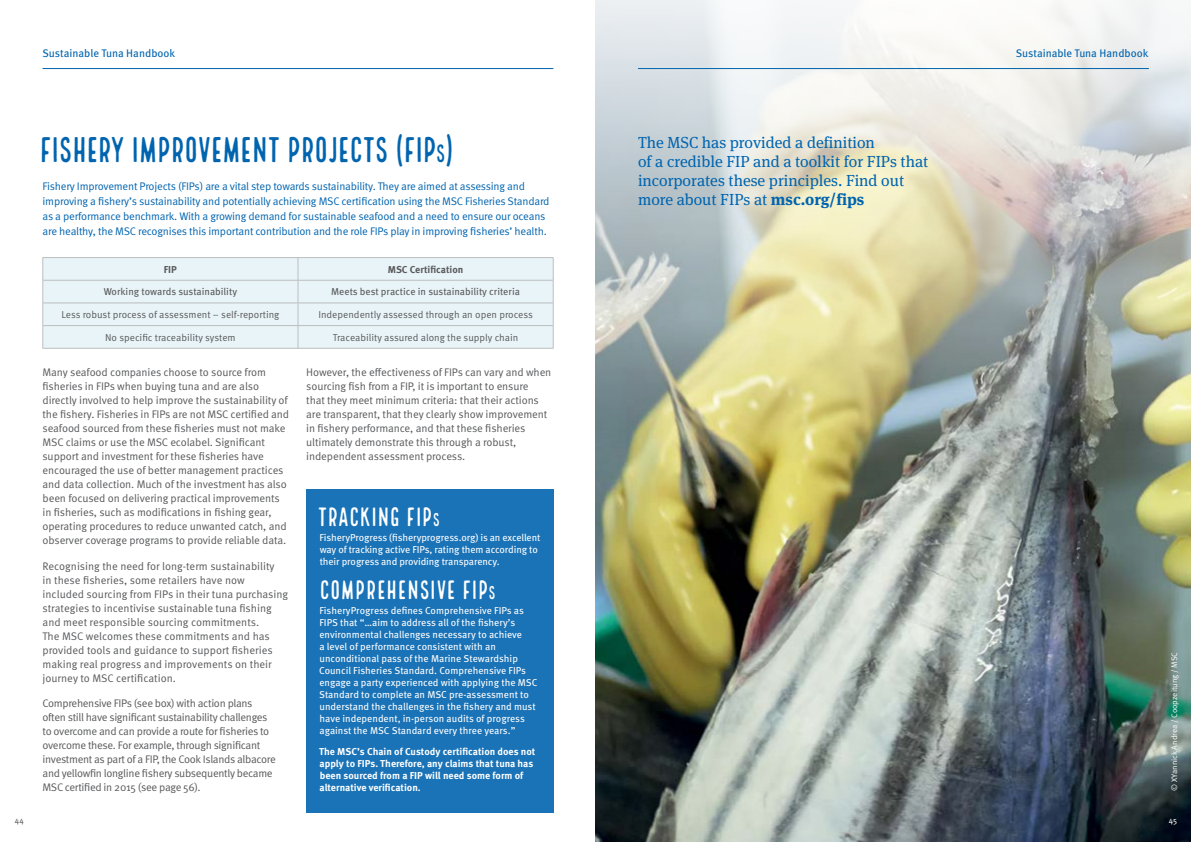
<style>
.page{position:relative;width:1191px;height:842px;background:#fff}
.page>*{position:absolute;margin:0;border:0;box-sizing:border-box;transform-origin:0 0}
.t1{font:35px "Local Brewery Four";letter-spacing:-.04em;color:#0064af}
.t2{font:26px "Local Brewery Four";letter-spacing:-.01em;color:#fff}
.t3{font:16px/19px "Meta Serif Pro";color:#0064af}
.t4{font:11px/14px "Meta Pro";letter-spacing:-.01em;color:#58595b}
.t5{font:11px/15px "Meta Pro";letter-spacing:-.02em;color:#0064af}
.t6{font:11px/14px "Meta Pro";letter-spacing:-.03em;color:#58595b}
.t7{font:11px "Meta Pro";color:#0064af}
.t8{font:10px/12px "Meta Pro";letter-spacing:-.005em;color:#fff}
.t9{font:10px "Meta Pro";color:#58595b}
.t10{font:700 10px/12px "Meta Pro";color:#fff}
.t11{font:10px "Meta Pro";color:#58595b}
.t12{font:700 10px "Meta Pro";color:#58595b}
.t13{font:8px "Meta Pro";color:#fff}
.t14{font:8px "Meta Pro";color:#58595b}
.t15{font:8px "Meta Pro";color:#fff}
.s1{font-size:24.5px}
.s2{font-size:18.2px}
.s3{font-weight:700}
</style>
<div class="page">
<img style="left:595px;top:463px;width:596px;height:379px">
<img style="left:595px;top:0;width:596px;height:463px">
<hr style="left:43px;top:68px;width:510px;height:1px;background:#0064af">
<hr style="left:638px;top:68px;width:510px;height:1px;background:#0064af">
<div style="left:306px;top:490px;width:247px;height:323px;background:#1a73b7"></div>
<div style="left:44px;top:258px;width:509px;height:90px;background:#e9f4f8"></div>
<hr style="left:43px;top:257px;width:255px;height:1px;background:#bcbec0">
<hr style="left:298px;top:257px;width:255px;height:1px;background:#bcbec0">
<hr style="left:43px;top:280px;width:255px;height:1px;background:#bcbec0">
<hr style="left:298px;top:280px;width:255px;height:1px;background:#bcbec0">
<hr style="left:43px;top:303px;width:255px;height:1px;background:#bcbec0">
<hr style="left:298px;top:303px;width:255px;height:1px;background:#bcbec0">
<hr style="left:43px;top:325px;width:255px;height:1px;background:#bcbec0">
<svg style="left:43px;top:258px;width:1px;height:90px"></svg>
<hr style="left:298px;top:325px;width:255px;height:1px;background:#bcbec0">
<svg style="left:298px;top:258px;width:1px;height:90px"></svg>
<svg style="left:553px;top:258px;width:1px;height:90px"></svg>
<hr style="left:43px;top:348px;width:255px;height:1px;background:#bcbec0">
<hr style="left:298px;top:348px;width:255px;height:1px;background:#bcbec0">
<p class="t7" style="left:43px;top:46px;width:134px">Sustainable Tuna Handbook</p>
<p class="t7" style="left:1015px;top:46px;width:134px">Sustainable Tuna Handbook</p>
<p class="t14" style="left:15px;top:815px;width:11px">44</p>
<h1 class="t1" style="left:40px;top:130px;width:416px">FISHERY IMPROVEMENT PROJECTS (FIP<span class="s1">S</span>)</h1>
<p class="t5" style="left:43px;top:179px;width:508px">Fishery Improvement Projects (FIPs) are a vital step towards sustainability. They are aimed at assessing and improving a fishery’s sustainability and potentially achieving MSC certification using the MSC Fisheries Standard as a performance benchmark. With a growing demand for sustainable seafood and a need to ensure our oceans are healthy, the MSC recognises this important contribution and the role FIPs play in improving fisheries’ health.</p>
<p class="t12" style="left:164px;top:263px;width:15px">FIP</p>
<p class="t12" style="left:388px;top:263px;width:77px">MSC Certification</p>
<p class="t11" style="left:104px;top:286px;width:135px">Working towards sustainability</p>
<p class="t11" style="left:331px;top:286px;width:190px">Meets best practice in sustainability criteria</p>
<p class="t9" style="left:61px;top:308px;width:219px">Less robust process of assessment – self-reporting</p>
<p class="t9" style="left:318px;top:308px;width:216px">Independently assessed through an open process</p>
<p class="t9" style="left:105px;top:331px;width:132px">No specific traceability system</p>
<p class="t9" style="left:333px;top:331px;width:187px">Traceability assured along the supply chain</p>
<p class="t4" style="left:43px;top:366px;width:248px">Many seafood companies choose to source from fisheries in FIPs when buying tuna and are also directly involved to help improve the sustainability of the fishery. Fisheries in FIPs are not MSC certified and seafood sourced from these fisheries must not make MSC claims or use the MSC ecolabel. Significant support and investment for these fisheries have encouraged the use of better management practices and data collection. Much of the investment has also been focused on delivering practical improvements in fisheries, such as modifications in fishing gear, operating procedures to reduce unwanted catch, and observer coverage programs to provide reliable data.</p>
<p class="t4" style="left:43px;top:559px;width:247px">Recognising the need for long-term sustainability<br>in these fisheries, some retailers have now included sourcing from FIPs in their tuna purchasing strategies to incentivise sustainable tuna fishing and meet responsible sourcing commitments.<br>The MSC welcomes these commitments and has provided tools and guidance to support fisheries making real progress and improvements on their journey to MSC certification.</p>
<p class="t6" style="left:43px;top:697px;width:235px">Comprehensive FIPs (see box) with action plans often still have significant sustainability challenges to overcome and can provide a route for fisheries to overcome these. For example, through significant investment as part of a FIP, the Cook Islands albacore and yellowfin longline fishery subsequently became MSC certified in 2015 (see page 56).</p>
<p class="t4" style="left:306px;top:366px;width:247px">However, the effectiveness of FIPs can vary and when sourcing fish from a FIP, it is important to ensure<br>that they meet minimum criteria: that their actions are transparent, that they clearly show improvement in fishery performance, and that these fisheries ultimately demonstrate this through a robust, independent assessment process.</p>
<h2 class="t2" style="left:317px;top:502px;width:124px">TRACKING FIP<span class="s2">S</span></h2>
<p class="t8" style="left:319px;top:531px;width:222px">FisheryProgress (fisheryprogress.org) is an excellent way of tracking active FIPs, rating them according to their progress and providing transparency.</p>
<h2 class="t2" style="left:319px;top:575px;width:178px">COMPREHENSIVE FIP<span class="s2">S</span></h2>
<p class="t8" style="left:319px;top:604px;width:220px">FisheryProgress defines Comprehensive FIPs as FIPS that “…aim to address all of the fishery’s environmental challenges necessary to achieve<br>a level of performance consistent with an unconditional pass of the Marine Stewardship Council Fisheries Standard. Comprehensive FIPs engage a party experienced with applying the MSC Standard to complete an MSC pre-assessment to understand the challenges in the fishery and must have independent, in-person audits of progress against the MSC Standard every three years.”</p>
<p class="t10" style="left:319px;top:746px;width:218px">The MSC’s Chain of Custody certification does not apply to FIPs. Therefore, any claims that tuna has been sourced from a FIP will need some form of alternative verification.</p>
<h3 class="t3" style="left:638px;top:132px;width:292px">The MSC has provided a definition<br>of a credible FIP and a toolkit for FIPs that incorporates these principles. Find out more about FIPs at <span class="s3">msc.org/fips</span></h3>
<p class="t13" style="left:1169px;top:791px;width:141px;rotate:-90deg">© XYannick Andrea / Coopzeitung / MSC</p>
<p class="t15" style="left:1168px;top:815px;width:10px">45</p>
</div>
